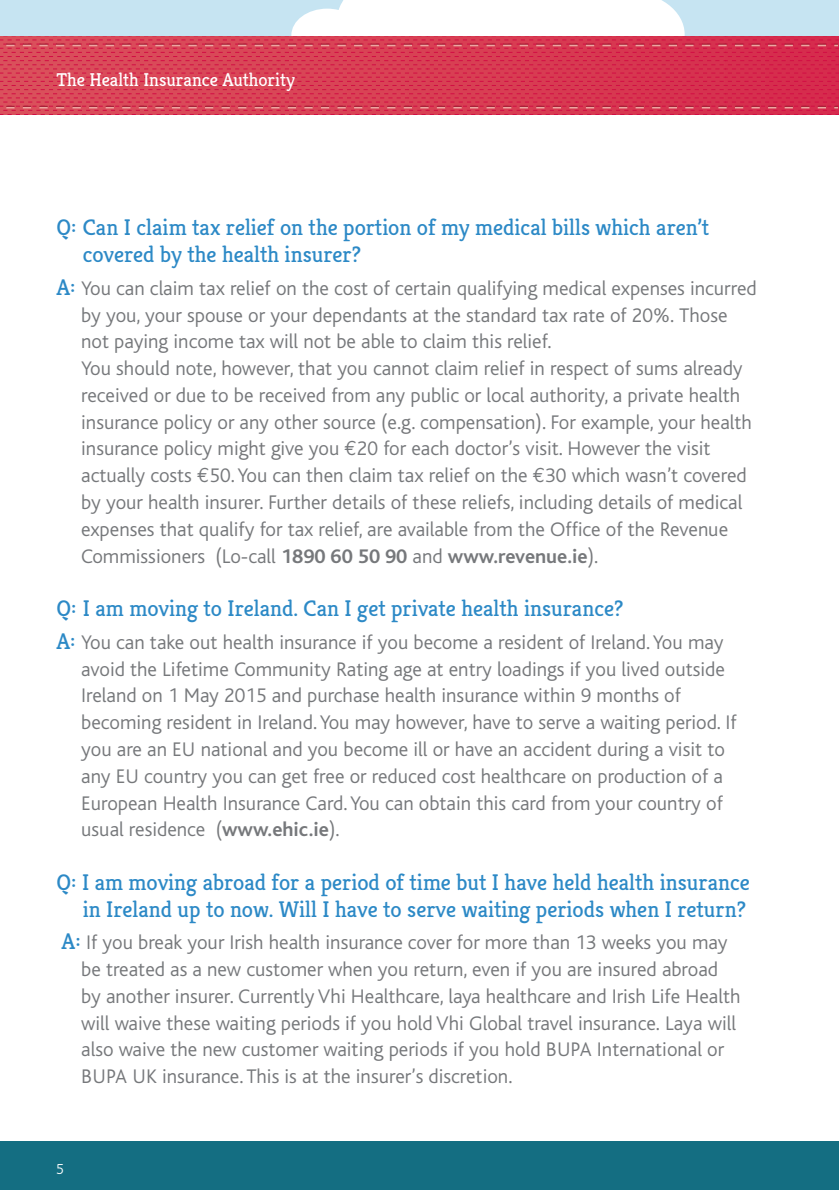
<style>
.page{position:relative;width:839px;height:1190px;background:#fff}
.page>*{position:absolute;margin:0;border:0;box-sizing:border-box;transform-origin:0 0}
.t1{font:22.6px/26.8px "Kreon";color:#2c89c6}
.t2{font:300 20.6px/26.8px "Bliss";color:#76787b}
.t3{font:18.6px "Kreon";color:#fff}
.t4{font:300 14.4px "Kreon";color:#fff}
.s1{font-family:"Kreon";font-weight:400;font-size:22.6px;color:#2c89c6}
.s2{font-family:"Euro Mono";font-weight:400}
.s3{font-weight:700}
</style>
<div class="page">
<svg style="left:0;top:56px;width:838px;height:59px;background:#d73952"></svg>
<div style="left:0;top:1140px;width:839px;height:50px;background:#146e82"></div>
<hr style="left:838px;top:37px;width:1px;height:78px;background:#bfbfbf">
<svg style="left:0;top:106px;width:839px;height:2px;background:#d04c5e"></svg>
<svg style="left:0;top:0;width:839px;height:56px"></svg>
<p class="t3" style="left:56px;top:68px;width:240px">The Health Insurance Authority</p>
<p class="t1" style="left:83px;top:214px;width:628px;text-indent:-26px">Q: Can I claim tax relief on the portion of my medical bills which aren’t covered by the health insurer?</p>
<p class="t2" style="left:81px;top:275px;width:677px;text-indent:-25px"><span class="s1">A:</span> You can claim tax relief on the cost of certain qualifying medical expenses incurred by you, your spouse or your dependants at the standard tax rate of 20%. Those not paying income tax will not be able to claim this relief.<br>You should note, however, that you cannot claim relief in respect of sums already received or due to be received from any public or local authority, a private health insurance policy or any other source (e.g. compensation). For example, your health insurance policy might give you <span class="s2">@</span>20 for each doctor’s visit. However the visit actually costs <span class="s2">@</span>50. You can then claim tax relief on the <span class="s2">@</span>30 which wasn’t covered by your health insurer. Further details of these reliefs, including details of medical expenses that qualify for tax relief, are available from the Office of the Revenue Commissioners (Lo-call <span class="s3">1890 60 50 90</span> and <span class="s3">www.revenue.ie</span>).</p>
<p class="t1" style="left:56px;top:595px;width:568px">Q: I am moving to Ireland. Can I get private health insurance?</p>
<p class="t2" style="left:81px;top:629px;width:657px;text-indent:-25px"><span class="s1">A:</span> You can take out health insurance if you become a resident of Ireland. You may avoid the Lifetime Community Rating age at entry loadings if you lived outside Ireland on 1 May 2015 and purchase health insurance within 9 months of becoming resident in Ireland. You may however, have to serve a waiting period. If you are an EU national and you become ill or have an accident during a visit to any EU country you can get free or reduced cost healthcare on production of a European Health Insurance Card. You can obtain this card from your country of usual residence (<span class="s3">www.ehic.ie</span>).</p>
<p class="t1" style="left:56px;top:869px;width:695px;text-align:right">Q: I am moving abroad for a period of time but I have held health insurance in Ireland up to now. Will I have to serve waiting periods when I return?</p>
<p class="t2" style="left:81px;top:929px;width:661px;text-indent:-20px"><span class="s1">A:</span> If you break your Irish health insurance cover for more than 13 weeks you may be treated as a new customer when you return, even if you are insured abroad by another insurer. Currently Vhi Healthcare, laya healthcare and Irish Life Health will waive these waiting periods if you hold Vhi Global travel insurance. Laya will also waive the new customer waiting periods if you hold BUPA International or BUPA UK insurance. This is at the insurer’s discretion.</p>
<p class="t4" style="left:56px;top:1161px;width:9px">5</p>
</div>
